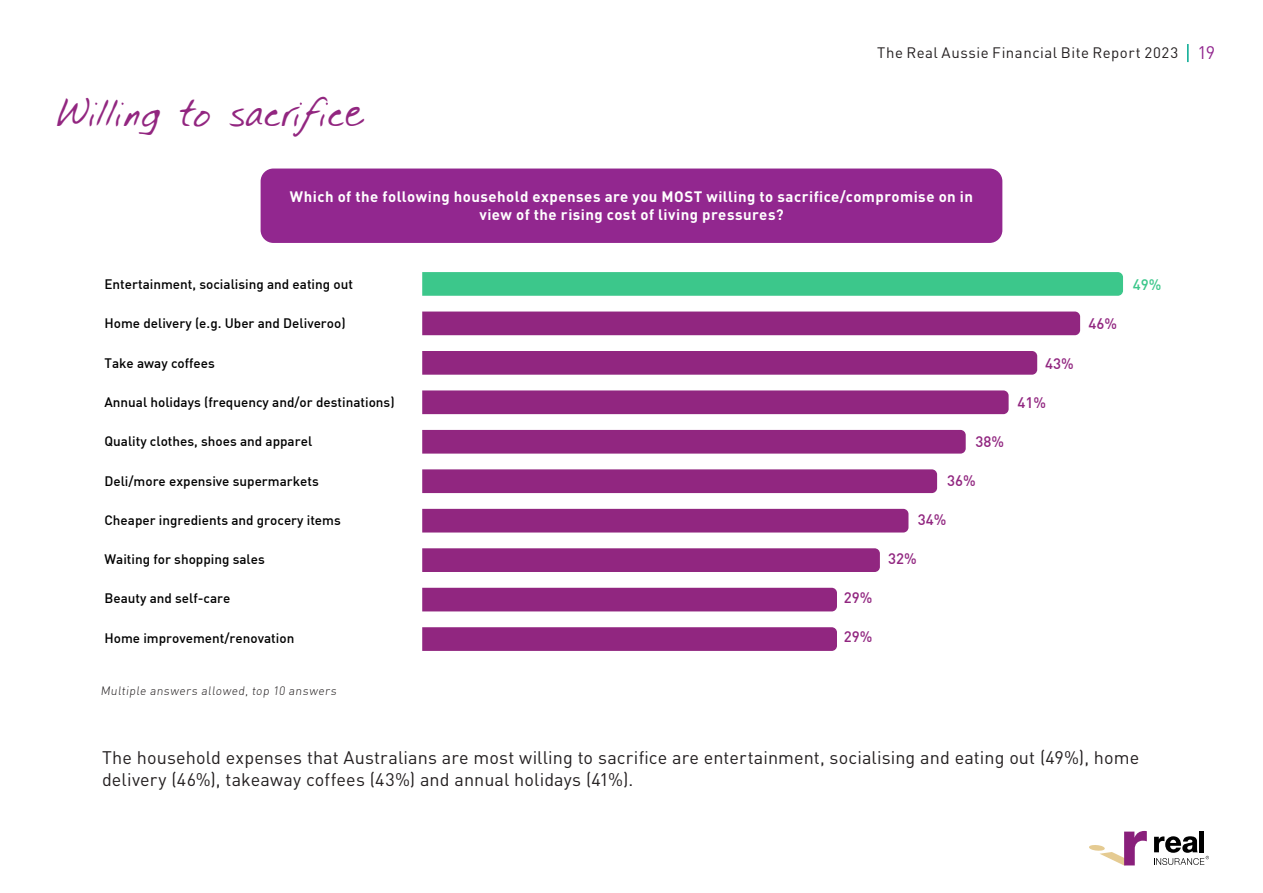
<style>
.page{position:relative;width:1263px;height:893px;background:#fff}
.page>*{position:absolute;margin:0;border:0;box-sizing:border-box;transform-origin:0 0}
.Page_Header{font:36px "Spear";letter-spacing:-.02em;color:#922680}
.Body_Content{font:18px/21.6px "DIN Pro";letter-spacing:.005em;color:#231f20}
.Body{font:700 15px/18px "DIN Pro";letter-spacing:.03em;color:#fff;text-align:center}
.t1{font:15px "DIN Pro";letter-spacing:.035em;color:#231f20}
.t2{font:500 15px "DIN";color:#912680}
.t3{font:500 15px "DIN";color:#3cc78b}
.t4{font:500 13.5px "DIN";color:#000}
.Body-2{font:300 12px "DIN";color:#231f20}
.s1{font-size:18px;color:#92278f}
</style>
<div class="page">
<svg style="left:1187px;top:44px;width:1px;height:18px"></svg>
<div style="left:261px;top:169px;width:741px;height:74px;background:#92278f;border-radius:13px"></div>
<svg style="left:422px;top:272px;width:701px;height:24px;background:#3ec78c"></svg>
<div style="left:422px;top:312px;width:658px;height:23px;background:#912680"></div>
<div style="left:422px;top:351px;width:615px;height:24px;background:#912680"></div>
<div style="left:422px;top:390px;width:586px;height:24px;background:#912680"></div>
<div style="left:422px;top:430px;width:544px;height:24px;background:#912680"></div>
<div style="left:422px;top:469px;width:515px;height:24px;background:#912680"></div>
<div style="left:422px;top:509px;width:486px;height:23px;background:#912680"></div>
<div style="left:422px;top:548px;width:458px;height:24px;background:#912680"></div>
<div style="left:422px;top:588px;width:415px;height:23px;background:#912680"></div>
<svg style="left:422px;top:627px;width:415px;height:24px;background:#922981"></svg>
<div style="left:1199px;top:831px;width:5px;height:21px;background:#000"></div>
<svg style="left:1089px;top:831px;width:58px;height:34px"></svg>
<svg style="left:1154px;top:836px;width:55px;height:29px"></svg>
<p class="Page_Header" style="left:54px;top:90px;width:309px">Willing to sacrifice</p>
<p class="t1" style="left:877px;top:43px;width:340px">The Real Aussie Financial Bite Report 2023 <span class="s1">19</span></p>
<p class="Body" style="left:290px;top:187px;width:684px">Which of the following household expenses are you MOST willing to sacrifice/compromise on in view of the rising cost of living pressures?</p>
<p class="t4" style="left:104px;top:276px;width:250px">Entertainment, socialising and eating out</p>
<p class="t4" style="left:104px;top:315px;width:243px">Home delivery (e.g. Uber and Deliveroo)</p>
<p class="t4" style="left:104px;top:354px;width:112px">Take away coffees</p>
<p class="t4" style="left:104px;top:393px;width:292px">Annual holidays (frequency and/or destinations)</p>
<p class="t4" style="left:104px;top:433px;width:209px">Quality clothes, shoes and apparel</p>
<p class="t4" style="left:104px;top:472px;width:216px">Deli/more expensive supermarkets</p>
<p class="t4" style="left:104px;top:511px;width:238px">Cheaper ingredients and grocery items</p>
<p class="t4" style="left:104px;top:551px;width:162px">Waiting for shopping sales</p>
<p class="t4" style="left:104px;top:590px;width:128px">Beauty and self-care</p>
<p class="t4" style="left:104px;top:629px;width:191px">Home improvement/renovation</p>
<p class="Body-2" style="left:100px;top:683px;width:239px">Multiple answers allowed, top 10 answers</p>
<p class="t2" style="left:844px;top:588px;width:30px">29%</p>
<p class="t2" style="left:844px;top:627px;width:30px">29%</p>
<p class="t2" style="left:975px;top:432px;width:30px">38%</p>
<p class="t2" style="left:947px;top:471px;width:30px">36%</p>
<p class="t2" style="left:918px;top:510px;width:30px">34%</p>
<p class="t2" style="left:888px;top:549px;width:30px">32%</p>
<p class="t2" style="left:1045px;top:354px;width:30px">43%</p>
<p class="t2" style="left:1018px;top:393px;width:30px">41%</p>
<p class="t2" style="left:1088px;top:314px;width:30px">46%</p>
<p class="t3" style="left:1133px;top:275px;width:30px">49%</p>
<p class="Body_Content" style="left:102px;top:746px;width:1039px">The household expenses that Australians are most willing to sacrifice are entertainment, socialising and eating out (49%), home delivery (46%), takeaway coffees (43%) and annual holidays (41%).</p>
</div>
